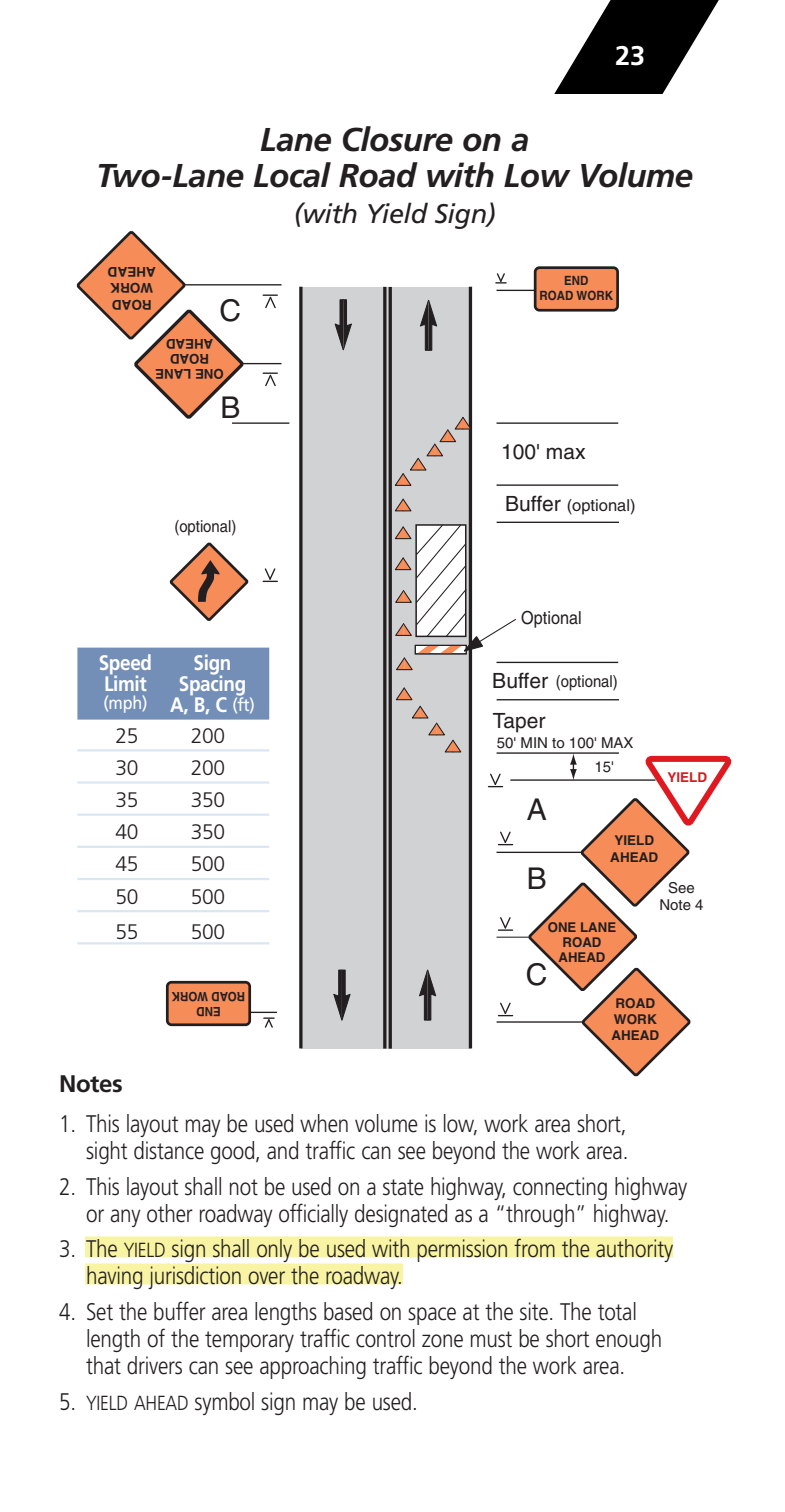
<style>
.page{position:relative;width:785px;height:1512px;background:#fff}
.page>*{position:absolute;margin:0;border:0;box-sizing:border-box;transform-origin:0 0}
.t1{font:italic 700 33px/36px "Frutiger";letter-spacing:-.015em;color:#231f20;text-align:center}
.t2{font:30px "Helvetica";color:#231f20}
.t3{font:italic 27px "Frutiger";letter-spacing:-.015em;color:#231f20}
.t4{font:700 27px "Frutiger";color:#fff}
.t5{font:300 24px/27px "Frutiger";letter-spacing:-.01em;color:#231f20;scale:.86 1}
.t6{font:700 24px "Frutiger";letter-spacing:-.015em;color:#231f20}
.t7{font:300 21px "Frutiger";letter-spacing:-.015em;color:#231f20}
.t8{font:700 21px "Frutiger";letter-spacing:-.015em;color:#fff;scale:.9 1}
.t9{font:21px "Helvetica";color:#231f20}
.t10{font:18px "Frutiger";color:#fff;scale:.9 1}
.t11{font:18px "Helvetica";color:#231f20;scale:.9 1}
.t12{font:16.5px "Helvetica";color:#231f20;scale:.9 1}
.t13{font:16.5px "Helvetica";color:#231f20}
.t14{font:15px/24px "Helvetica";color:#231f20}
.t15{font:700 13.5px/16.2px "Helvetica";color:#231f20;text-align:center}
.t16{font:700 13.5px "Helvetica";color:#d11d22}
.t17{font:700 12.9px/15.3px "Helvetica";color:#231f20;text-align:center;scale:.9 1}
.s1{font-weight:700;font-size:21px}
.s2{font-size:21px}
.s3{font-size:20.4px}
</style>
<div class="page">
<div style="left:85px;top:1236px;width:587px;height:21px;background:#f8f4a3"></div>
<div style="left:85px;top:1263px;width:317px;height:21px;background:#f8f4a3"></div>
<div style="left:301px;top:287px;width:169px;height:761px;background:#d1d2d4"></div>
<svg style="left:468px;top:287px;width:4px;height:761px;background:#454243"></svg>
<hr style="left:299px;top:287px;width:3px;height:761px;background:#231f20">
<hr style="left:383px;top:287px;width:3px;height:762px;background:#231f20">
<hr style="left:388px;top:287px;width:3px;height:762px;background:#231f20">
<svg style="left:78px;top:232px;width:106px;height:106px;fill:#f68c58"></svg>
<div style="left:77px;top:231px;width:108px;height:109px;border:3px solid #231f20;border-radius:52px"></div>
<svg style="left:582px;top:969px;width:107px;height:106px;fill:#f68c58"></svg>
<div style="left:581px;top:968px;width:109px;height:108px;border:3px solid #231f20;border-radius:52px"></div>
<svg style="left:581px;top:799px;width:106px;height:107px;fill:#f68c58"></svg>
<div style="left:580px;top:798px;width:109px;height:109px;border:3px solid #231f20;border-radius:52px"></div>
<hr style="left:184px;top:284px;width:97px;height:1px;background:#231f20">
<hr style="left:496px;top:484px;width:122px;height:2px;background:#231f20">
<hr style="left:496px;top:422px;width:122px;height:2px;background:#231f20">
<hr style="left:232px;top:422px;width:57px;height:2px;background:#231f20">
<hr style="left:496px;top:522px;width:122px;height:1px;background:#231f20">
<hr style="left:496px;top:662px;width:122px;height:1px;background:#231f20">
<hr style="left:496px;top:699px;width:122px;height:1px;background:#231f20">
<hr style="left:496px;top:1021px;width:86px;height:2px;background:#231f20">
<svg style="left:396px;top:687px;width:66px;height:66px"></svg>
<svg style="left:395px;top:498px;width:17px;height:14px"></svg>
<svg style="left:394px;top:416px;width:78px;height:70px"></svg>
<svg style="left:333px;top:969px;width:18px;height:52px"></svg>
<svg style="left:419px;top:969px;width:18px;height:52px"></svg>
<svg style="left:420px;top:299px;width:17px;height:52px"></svg>
<svg style="left:334px;top:299px;width:18px;height:52px"></svg>
<svg style="left:136px;top:311px;width:106px;height:106px;fill:#f68c58"></svg>
<div style="left:134px;top:309px;width:109px;height:110px;border:3px solid #231f20;border-radius:52px"></div>
<hr style="left:241px;top:363px;width:40px;height:1px;background:#231f20">
<svg style="left:529px;top:884px;width:106px;height:106px;fill:#f68c58"></svg>
<div style="left:528px;top:882px;width:109px;height:109px;border:3px solid #231f20;border-radius:52px"></div>
<hr style="left:496px;top:937px;width:33px;height:1px;background:#231f20">
<hr style="left:496px;top:852px;width:85px;height:1px;background:#231f20">
<hr style="left:510px;top:779px;width:145px;height:2px;background:#231f20">
<hr style="left:496px;top:752px;width:122px;height:2px;background:#231f20">
<svg style="left:263px;top:295px;width:14px;height:14px"></svg>
<svg style="left:263px;top:373px;width:14px;height:14px"></svg>
<svg style="left:498px;top:1002px;width:14px;height:14px"></svg>
<svg style="left:498px;top:917px;width:14px;height:14px"></svg>
<svg style="left:498px;top:831px;width:14px;height:14px"></svg>
<svg style="left:488px;top:773px;width:14px;height:14px"></svg>
<svg style="left:263px;top:568px;width:14px;height:14px"></svg>
<svg style="left:171px;top:544px;width:76px;height:76px;fill:#f68c58"></svg>
<div style="left:169px;top:542px;width:79px;height:79px;border:3px solid #231f20;border-radius:37px"></div>
<svg style="left:198px;top:560px;width:22px;height:42px"></svg>
<svg style="left:251px;top:1012px;width:26px;height:16px"></svg>
<div style="left:167px;top:982px;width:82px;height:43px;background:#f68c58;border-radius:4px"></div>
<div style="left:166px;top:981px;width:85px;height:45px;border:3px solid #231f20;border-radius:4px"></div>
<hr style="left:496px;top:290px;width:38px;height:1px;background:#231f20">
<svg style="left:495px;top:273px;width:11px;height:11px"></svg>
<div style="left:535px;top:268px;width:82px;height:42px;background:#f68c58;border-radius:4px"></div>
<div style="left:533px;top:266px;width:85px;height:46px;border:3px solid #231f20;border-radius:4px"></div>
<svg style="left:569px;top:753px;width:7px;height:28px"></svg>
<svg style="left:643px;top:755px;width:87px;height:68px"></svg>
<svg style="left:395px;top:523px;width:122px;height:148px"></svg>
<div style="left:77px;top:648px;width:192px;height:72px;background:#748fb7"></div>
<hr style="left:77px;top:749px;width:192px;height:2px;background:#dbe6f4">
<hr style="left:77px;top:781px;width:192px;height:3px;background:#dbe6f4">
<hr style="left:77px;top:814px;width:192px;height:2px;background:#dbe6f4">
<hr style="left:77px;top:846px;width:192px;height:2px;background:#dbe6f4">
<hr style="left:77px;top:878px;width:192px;height:2px;background:#dbe6f4">
<hr style="left:77px;top:910px;width:192px;height:2px;background:#dbe6f4">
<hr style="left:77px;top:942px;width:192px;height:2px;background:#dbe6f4">
<svg style="left:555px;top:0;width:164px;height:93px"></svg>
<p class="t4" style="left:614px;top:45px;width:32px">23</p>
<h1 class="t1" style="left:96px;top:124px;width:598px">Lane Closure on a<br>Two-Lane Local Road with Low Volume</h1>
<p class="t3" style="left:293px;top:202px;width:203px">(with Yield Sign)</p>
<p class="t15" style="left:156px;top:311px;width:49px;rotate:-180deg">ROAD<br>WORK<br>AHEAD</p>
<p class="t2" style="left:219px;top:300px;width:23px">C</p>
<p class="t15" style="left:224px;top:381px;width:70px;line-height:15.3px;rotate:-180deg">ONE LANE<br>ROAD<br>AHEAD</p>
<p class="t2" style="left:220px;top:396px;width:22px">B</p>
<p class="t12" style="left:174px;top:520px;width:70px">(optional)</p>
<p class="t8" style="left:99px;top:655px;width:61px">Speed</p>
<p class="t8" style="left:193px;top:655px;width:44px">Sign</p>
<p class="t8" style="left:104px;top:676px;width:49px">Limit</p>
<p class="t8" style="left:179px;top:676px;width:76px">Spacing</p>
<p class="t10" style="left:103px;top:696px;width:170px">(mph) <span class="s1">A, B, C</span> (ft)</p>
<p class="t7" style="left:115px;top:727px;width:24px">25</p>
<p class="t7" style="left:191px;top:727px;width:36px">200</p>
<p class="t7" style="left:115px;top:759px;width:24px">30</p>
<p class="t7" style="left:191px;top:759px;width:36px">200</p>
<p class="t7" style="left:115px;top:791px;width:24px">35</p>
<p class="t7" style="left:191px;top:791px;width:36px">350</p>
<p class="t7" style="left:115px;top:823px;width:24px">40</p>
<p class="t7" style="left:191px;top:823px;width:36px">350</p>
<p class="t7" style="left:115px;top:856px;width:24px">45</p>
<p class="t7" style="left:191px;top:856px;width:36px">500</p>
<p class="t7" style="left:115px;top:888px;width:24px">50</p>
<p class="t7" style="left:191px;top:888px;width:36px">500</p>
<p class="t7" style="left:115px;top:923px;width:24px">55</p>
<p class="t7" style="left:191px;top:923px;width:36px">500</p>
<p class="t17" style="left:245px;top:1019px;width:83px;rotate:-180deg">END<br>ROAD WORK</p>
<p class="t17" style="left:539px;top:274px;width:83px">END<br>ROAD WORK</p>
<p class="t9" style="left:500px;top:444px;width:86px">100' max</p>
<p class="t13" style="left:505px;top:499px;width:132px"><span class="s2">Buffer</span> (optional)</p>
<p class="t11" style="left:521px;top:611px;width:68px">Optional</p>
<p class="t12" style="left:492px;top:675px;width:141px"><span class="s2">Buffer</span> (optional)</p>
<p class="t9" style="left:492px;top:713px;width:54px">Taper</p>
<p class="t14" style="left:594px;top:732px;width:41px;text-indent:-98px">50' MIN to 100' MAX<br>15'</p>
<p class="t2" style="left:526px;top:799px;width:22px">A</p>
<p class="t15" style="left:610px;top:834px;width:49px">YIELD<br>AHEAD</p>
<p class="t16" style="left:667px;top:772px;width:41px">YIELD</p>
<p class="t2" style="left:526px;top:868px;width:22px">B</p>
<p class="t15" style="left:547px;top:920px;width:70px;line-height:15.3px">ONE LANE<br>ROAD<br>AHEAD</p>
<p class="t2" style="left:525px;top:964px;width:23px">C</p>
<p class="t14" style="left:659px;top:881px;width:46px;line-height:16.5px;text-align:center">See<br>Note 4</p>
<p class="t15" style="left:611px;top:996px;width:49px">ROAD<br>WORK<br>AHEAD</p>
<p class="t6" style="left:59px;top:1074px;width:65px">Notes</p>
<p class="t5" style="left:59px;top:1112px;width:663px;text-align:right">1. This layout may be used when volume is low, work area short, sight distance good, and traffic can see beyond the work area.</p>
<p class="t5" style="left:59px;top:1175px;width:731px;text-align:center">2. This layout shall not be used on a state highway, connecting highway or any other roadway officially designated as a “through” highway.</p>
<p class="t5" style="left:86px;top:1237px;width:683px;text-indent:-27px">3. The <span class="s3">YIELD</span> sign shall only be used with permission from the authority having jurisdiction over the roadway.</p>
<p class="t5" style="left:86px;top:1300px;width:671px;text-indent:-27px">4. Set the buffer area lengths based on space at the site. The total length of the temporary traffic control zone must be short enough that drivers can see approaching traffic beyond the work area.</p>
<p class="t5" style="left:59px;top:1390px;width:418px">5. <span class="s3">YIELD AHEAD</span> symbol sign may be used.</p>
</div>
